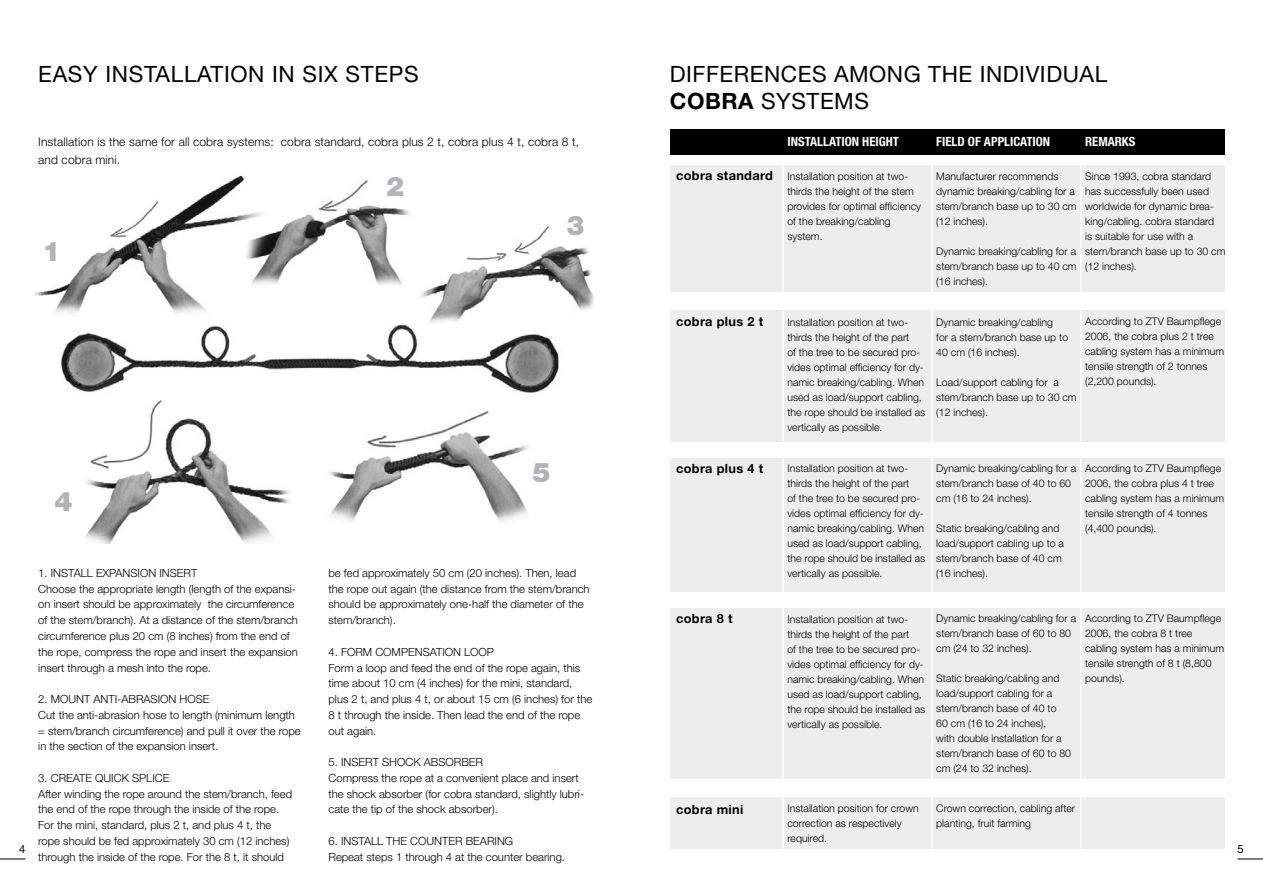
<style>
.page{position:relative;width:1263px;height:893px;background:#fff}
.page>*{position:absolute;margin:0;border:0;box-sizing:border-box;transform-origin:0 0}
.t1{font:900 27px "Helvetica Neue";color:#b1b3b4}
.t2{font:22.5px/27px "Helvetica Neue";letter-spacing:.025em;color:#000}
.t3{font:700 12.75px "Helvetica Neue";letter-spacing:.025em;color:#000}
.t4{font:700 condensed 12.75px "Helvetica Neue";color:#fff}
.t5{font:300 12px/18px "Helvetica Neue";letter-spacing:.01em;color:#000}
.t6{font:300 11.25px/15.8px "Helvetica Neue";color:#000}
.t7{font:11.25px "Helvetica Neue";color:#000}
.t8{font:300 10.5px/15px "Helvetica Neue";color:#000}
.s1{font-weight:700}
</style>
<div class="page">
<svg style="left:0;top:859px;width:26px;height:1px"></svg>
<svg style="left:1237px;top:859px;width:26px;height:1px"></svg>
<div style="left:670px;top:798px;width:555px;height:51px;background:#eceded"></div>
<div style="left:670px;top:609px;width:555px;height:170px;background:#eceded"></div>
<div style="left:670px;top:458px;width:555px;height:134px;background:#eceded"></div>
<div style="left:670px;top:310px;width:555px;height:131px;background:#eceded"></div>
<div style="left:670px;top:166px;width:555px;height:126px;background:#eceded"></div>
<div style="left:670px;top:129px;width:555px;height:26px;background:#000"></div>
<hr style="left:782px;top:162px;width:2px;height:689px;background:#fff">
<hr style="left:931px;top:162px;width:2px;height:689px;background:#fff">
<hr style="left:1080px;top:162px;width:2px;height:687px;background:#fff">
<img style="left:34px;top:175px;width:560px;height:369px">
<h2 class="t2" style="left:38px;top:60px;width:382px">EASY INSTALLATION IN SIX STEPS</h2>
<h2 class="t2" style="left:670px;top:60px;width:439px">DIFFERENCES AMONG THE INDIVIDUAL<br><span class="s1">COBRA</span> SYSTEMS</h2>
<p class="t4" style="left:936px;top:134px;width:115px">FIELD OF APPLICATION</p>
<p class="t8" style="left:936px;top:168px;width:142px">Manufacturer recommends dynamic breaking/cabling for a stem/branch base up to 30 cm (12 inches).</p>
<p class="t8" style="left:936px;top:243px;width:142px;text-align:justify">Dynamic breaking/cabling for a stem/branch base up to 40 cm (16 inches).</p>
<p class="t8" style="left:936px;top:315px;width:133px">Dynamic breaking/cabling<br>for a stem/branch base up to<br>40 cm (16 inches).</p>
<p class="t8" style="left:936px;top:375px;width:142px">Load/support cabling for a stem/branch base up to 30 cm (12 inches).</p>
<p class="t4" style="left:1085px;top:134px;width:52px">REMARKS</p>
<p class="t8" style="left:1085px;top:168px;width:142px">Since 1993, cobra standard has successfully been used worldwide for dynamic brea&shy;king/cabling. cobra standard<br>is suitable for use with a stem/branch base up to 30 cm (12 inches).</p>
<p class="t4" style="left:787px;top:134px;width:113px">INSTALLATION HEIGHt</p>
<p class="t8" style="left:787px;top:168px;width:135px">Installation position at two&shy;thirds the height of the stem provides for optimal efficiency of the breaking/cabling system.</p>
<p class="t5" style="left:38px;top:132px;width:542px">Installation is the same for all cobra systems: cobra standard, cobra plus 2 t, cobra plus 4 t, cobra 8 t, and cobra mini.</p>
<p class="t3" style="left:676px;top:168px;width:98px">cobra standard</p>
<h1 class="t1" style="left:386px;top:170px;width:20px">2</h1>
<h1 class="t1" style="left:566px;top:209px;width:20px">3</h1>
<h1 class="t1" style="left:43px;top:236px;width:20px">1</h1>
<p class="t3" style="left:676px;top:313px;width:89px">cobra plus 2 t</p>
<p class="t8" style="left:1085px;top:314px;width:141px">According to ZTV Baumpflege<br>2006, the cobra plus 2 t tree cabling system has a minimum tensile strength of 2 tonnes (2,200 pounds).</p>
<p class="t8" style="left:787px;top:315px;width:139px">Installation position at two&shy;thirds the height of the part<br>of the tree to be secured pro&shy;vides optimal efficiency for dy&shy;namic breaking/cabling. When used as load/support cabling, the rope should be installed as vertically as possible.</p>
<p class="t8" style="left:787px;top:461px;width:139px">Installation position at two&shy;thirds the height of the part<br>of the tree to be secured pro&shy;vides optimal efficiency for dy&shy;namic breaking/cabling. When used as load/support cabling, the rope should be installed as vertically as possible.</p>
<p class="t8" style="left:787px;top:612px;width:139px">Installation position at two&shy;thirds the height of the part<br>of the tree to be secured pro&shy;vides optimal efficiency for dy&shy;namic breaking/cabling. When used as load/support cabling, the rope should be installed as vertically as possible.</p>
<h1 class="t1" style="left:532px;top:456px;width:20px">5</h1>
<p class="t3" style="left:676px;top:460px;width:89px">cobra plus 4 t</p>
<p class="t8" style="left:936px;top:461px;width:141px">Dynamic breaking/cabling for a stem/branch base of 40 to 60 cm (16 to 24 inches).</p>
<p class="t8" style="left:936px;top:521px;width:129px">Static breaking/cabling and load/support cabling up to a stem/branch base of 40 cm (16 inches).</p>
<p class="t8" style="left:936px;top:611px;width:141px">Dynamic breaking/cabling for a stem/branch base of 60 to 80 cm (24 to 32 inches).</p>
<p class="t8" style="left:936px;top:671px;width:136px">Static breaking/cabling and load/support cabling for a stem/branch base of 40 to<br>60 cm (16 to 24 inches),<br>with double installation for a stem/branch base of 60 to 80 cm (24 to 32 inches).</p>
<p class="t8" style="left:936px;top:801px;width:140px">Crown correction, cabling after planting, fruit farming</p>
<p class="t8" style="left:1085px;top:461px;width:141px">According to ZTV Baumpflege<br>2006, the cobra plus 4 t tree cabling system has a minimum tensile strength of 4 tonnes (4,400 pounds).</p>
<h1 class="t1" style="left:54px;top:485px;width:20px">4</h1>
<p class="t6" style="left:328px;top:565px;width:263px">be fed approximately 50 cm (20 inches). Then, lead the rope out again (the distance from the stem/branch should be approximately one-half the diameter of the stem/branch).</p>
<p class="t6" style="left:328px;top:644px;width:265px">4. FORM COMPENSATION LOOP<br>Form a loop and feed the end of the rope again, this time about 10 cm (4 inches) for the mini, standard, plus 2 t, and plus 4 t, or about 15 cm (6 inches) for the 8 t through the inside. Then lead the end of the rope out again.</p>
<p class="t6" style="left:328px;top:754px;width:257px">5. INSERT SHOCK ABSORBER<br>Compress the rope at a convenient place and insert the shock absorber (for cobra standard, slightly lubri&shy;cate the tip of the shock absorber).</p>
<p class="t6" style="left:328px;top:833px;width:238px">6. INSTALL THE COUNTER BEARING<br>Repeat steps 1 through 4 at the counter bearing.</p>
<p class="t6" style="left:38px;top:565px;width:261px">1. INSTALL EXPANSION INSERT<br>Choose the appropriate length (length of the expansi&shy;on insert should be approximately the circumference of the stem/branch). At a distance of the stem/branch circumference plus 20 cm (8 inches) from the end of the rope, compress the rope and insert the expansion insert through a mesh into the rope.</p>
<p class="t6" style="left:38px;top:691px;width:264px">2. MOUNT ANTI-ABRASION HOSE<br>Cut the anti-abrasion hose to length (minimum length = stem/branch circumference) and pull it over the rope in the section of the expansion insert.</p>
<p class="t6" style="left:38px;top:770px;width:255px">3. CREATE QUICK SPLICE<br>After winding the rope around the stem/branch, feed the end of the rope through the inside of the rope.<br>For the mini, standard, plus 2 t, and plus 4 t, the rope should be fed approximately 30 cm (12 inches) through the inside of the rope. For the 8 t, it should</p>
<p class="t3" style="left:676px;top:611px;width:58px">cobra 8 t</p>
<p class="t8" style="left:1085px;top:611px;width:141px">According to ZTV Baumpflege<br>2006, the cobra 8 t tree cabling system has a minimum tensile strength of 8 t (8,800 pounds).</p>
<p class="t3" style="left:676px;top:801px;width:69px">cobra mini</p>
<p class="t8" style="left:787px;top:801px;width:133px">Installation position for crown correction as respectively required.</p>
<p class="t7" style="left:19px;top:842px;width:8px">4</p>
<p class="t7" style="left:1237px;top:842px;width:8px">5</p>
</div>
